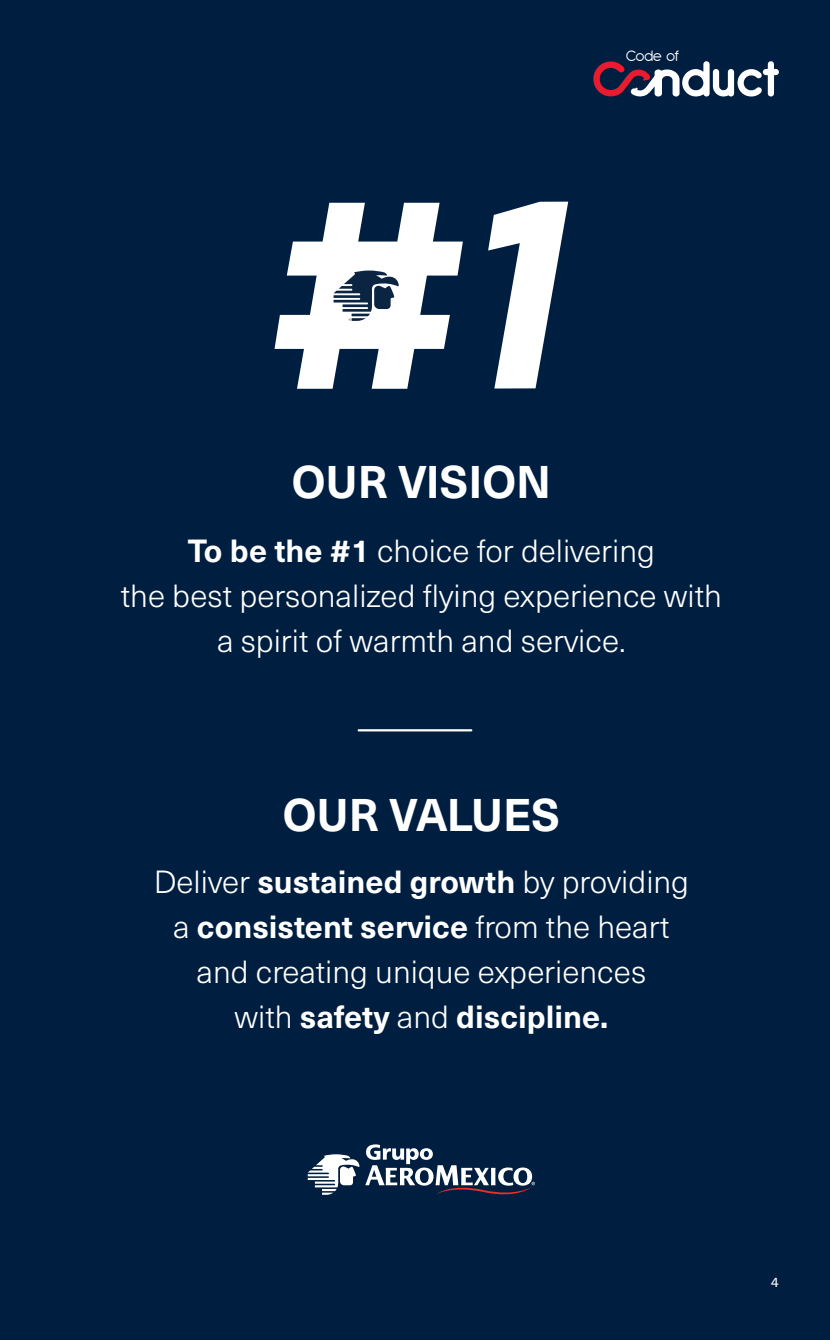
<style>
.page{position:relative;width:830px;height:1340px;background:#fff}
.page>*{position:absolute;margin:0;border:0;box-sizing:border-box;transform-origin:0 0}
.t1{font:700 45px "Neue Haas Unica Pro";color:#fff}
.t2{font:300 31.5px/45px "Neue Haas Unica Pro";color:#fff;text-align:center}
.t3{font:16.43px "Antipasto";color:#fff}
.t4{font:13.5px "Neue Haas Unica Pro";color:#fff}
.s1{font-weight:700}
</style>
<div class="page">
<div style="left:0;top:0;width:829px;height:1339px;background:#001f40"></div>
<svg style="left:307px;top:1154px;width:52px;height:40px"></svg>
<svg style="left:365px;top:1144px;width:169px;height:51px"></svg>
<svg style="left:488px;top:202px;width:80px;height:186px"></svg>
<svg style="left:274px;top:203px;width:188px;height:186px"></svg>
<hr style="left:358px;top:729px;width:113px;height:2px;background:#fff">
<svg style="left:593px;top:61px;width:185px;height:36px"></svg>
<p class="t3" style="left:625px;top:47px;width:54px">Code of</p>
<p class="t1" style="left:291px;top:454px;width:261px">OUR VISION</p>
<p class="t2" style="left:121px;top:528px;width:602px"><span class="s1">To be the #1</span> choice for delivering<br>the best personalized flying experience with a spirit of warmth and service.</p>
<p class="t1" style="left:283px;top:787px;width:278px">OUR VALUES</p>
<p class="t2" style="left:154px;top:859px;width:536px">Deliver <span class="s1">sustained growth</span> by providing a <span class="s1">consistent service</span> from the heart and creating unique experiences<br>with <span class="s1">safety</span> and <span class="s1">discipline.</span></p>
<p class="t4" style="left:771px;top:1273px;width:9px">4</p>
</div>
